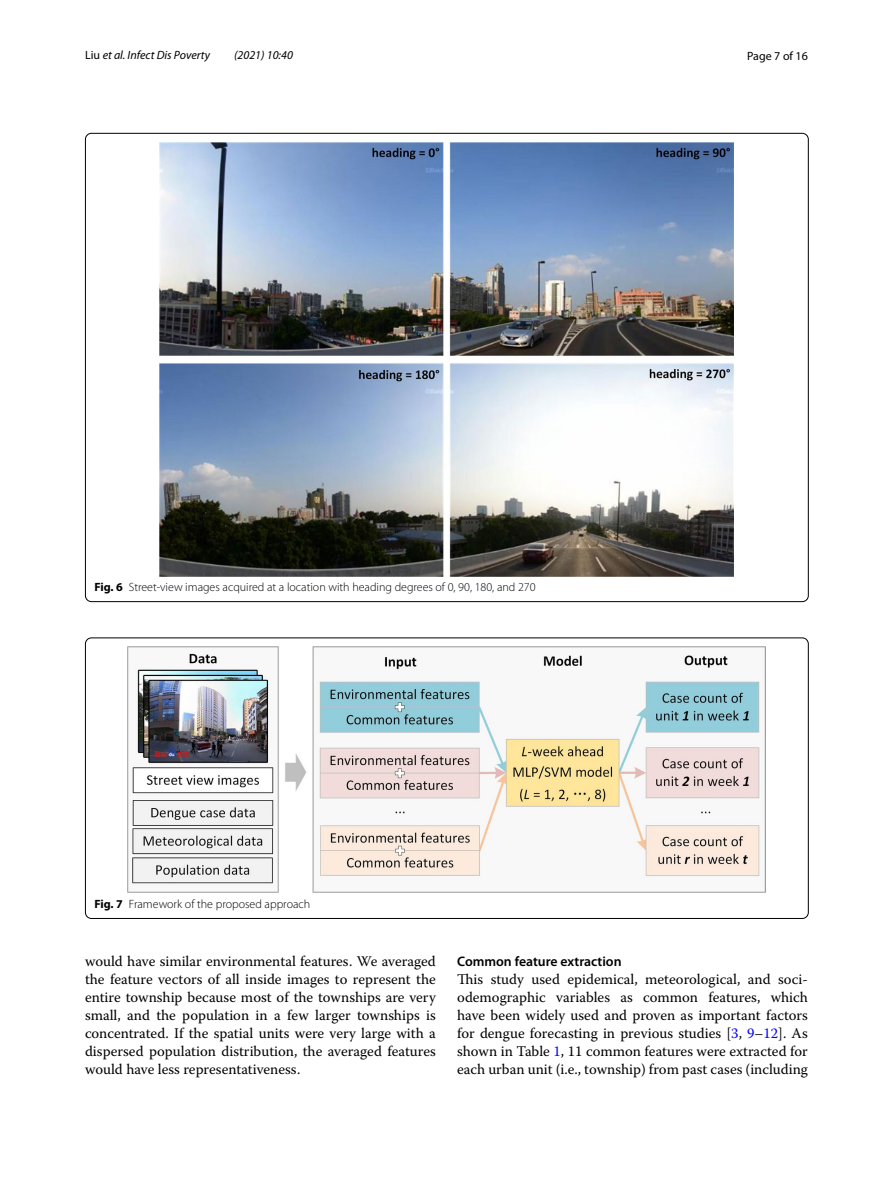
<style>
.page{position:relative;width:893px;height:1187px;background:#fff}
.page>*{position:absolute;margin:0;border:0;box-sizing:border-box;transform-origin:0 0}
.t1{font:14.7px/18px "Warnock Pro";color:#000;text-align:justify}
.t2{font:600 13.8px "Myriad Pro";color:#000}
.t3{font:300 12px "Myriad Pro";color:#000}
.t4{font:italic 12px "Myriad Pro";color:#000}
.t5{font:12px "Myriad Pro";color:#000}
.s1{font-style:normal}
.s2{font-weight:700}
.s3{color:#00f}
</style>
<div class="page">
<img style="left:160px;top:142px;width:574px;height:434px">
<img style="left:128px;top:647px;width:638px;height:245px">
<p class="t4" style="left:85px;top:48px;width:127px"><span class="s1">Liu</span> et al. Infect Dis Poverty</p>
<p class="t4" style="left:234px;top:48px;width:60px">(2021) 10:40</p>
<p class="t5" style="left:747px;top:48px;width:62px">Page 7 of 16</p>
<p class="t3" style="left:94px;top:580px;width:443px"><span class="s2">Fig. 6</span> Street-view images acquired at a location with heading degrees of 0, 90, 180, and 270</p>
<p class="t3" style="left:94px;top:897px;width:217px"><span class="s2">Fig. 7</span> Framework of the proposed approach</p>
<p class="t1" style="left:85px;top:952px;width:352px">would have similar environmental features. We averaged the feature vectors of all inside images to represent the entire township because most of the townships are very small, and the population in a few larger townships is concentrated. If the spatial units were very large with a dispersed population distribution, the averaged features would have less representativeness.</p>
<p class="t2" style="left:457px;top:952px;width:166px">Common feature extraction</p>
<p class="t1" style="left:457px;top:969px;width:352px">This study used epidemical, meteorological, and soci&shy;odemographic variables as common features, which have been widely used and proven as important factors for dengue forecasting in previous studies [<span class="s3">3</span>, <span class="s3">9</span>–<span class="s3">12</span>]. As shown in Table <span class="s3">1</span>, 11 common features were extracted for each urban unit (i.e., township) from past cases (including</p>
</div>
